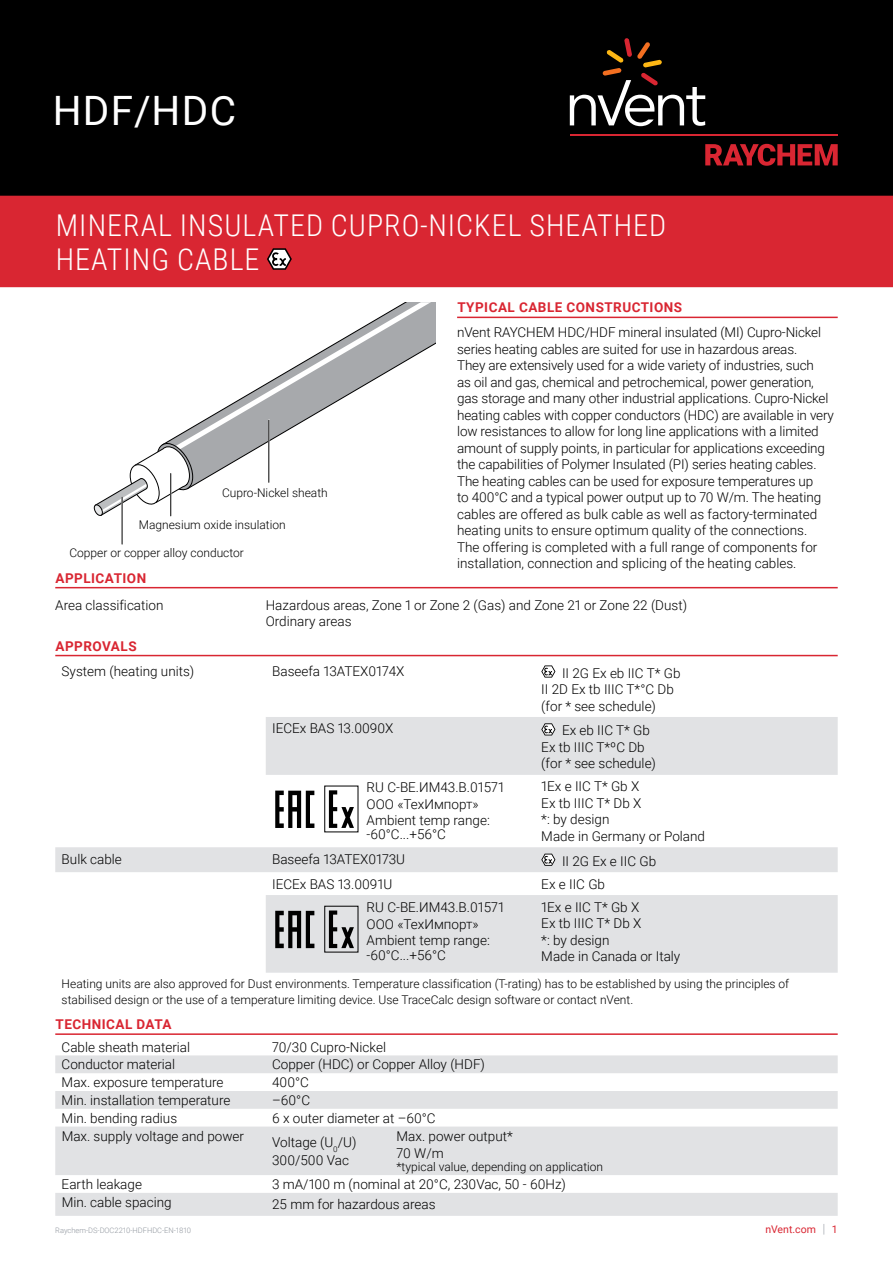
<style>
.page{position:relative;width:893px;height:1263px;background:#fff}
.page>*{position:absolute;margin:0;border:0;box-sizing:border-box;transform-origin:0 0}
.t1{font:40.5px "Roboto";letter-spacing:.035em;color:#fff}
.t2{font:300 30px/33.8px "Roboto Condensed";letter-spacing:.035em;color:#fff}
.t3{font:300 13.5px/16.5px "Roboto";color:#000}
.t4{font:700 13.5px "Roboto";letter-spacing:.035em;color:#d92632}
.t5{font:300 12px/15.8px "Roboto";color:#000}
.t6{font:10.5px "Roboto";color:#d92632}
.t7{font:300 7.5px "Roboto";color:#90969e}
.s1{font-weight:300;font-size:12.6px;color:#90969e}
</style>
<div class="page">
<div style="left:0;top:0;width:893px;height:196px;background:#000"></div>
<svg style="left:705px;top:144px;width:133px;height:22px"></svg>
<hr style="left:570px;top:134px;width:268px;height:2px;background:#d92632">
<svg style="left:570px;top:38px;width:135px;height:88px"></svg>
<div style="left:0;top:196px;width:893px;height:91px;background:#d92632"></div>
<svg style="left:267px;top:248px;width:25px;height:22px"></svg>
<hr style="left:457px;top:317px;width:381px;height:1px;background:#d92632">
<svg style="left:94px;top:302px;width:342px;height:214px"></svg>
<hr style="left:121px;top:497px;width:2px;height:47px;background:#fff">
<hr style="left:122px;top:497px;width:1px;height:47px;background:#000">
<hr style="left:170px;top:471px;width:1px;height:60px;background:#fff">
<hr style="left:170px;top:473px;width:1px;height:43px;background:#000">
<hr style="left:268px;top:420px;width:2px;height:66px;background:#fff">
<hr style="left:268px;top:420px;width:1px;height:62px;background:#000">
<hr style="left:55px;top:587px;width:783px;height:1px;background:#d92632">
<hr style="left:55px;top:655px;width:783px;height:1px;background:#d92632">
<svg style="left:55px;top:717px;width:783px;height:256px"></svg>
<svg style="left:541px;top:665px;width:14px;height:13px"></svg>
<svg style="left:541px;top:723px;width:14px;height:12px"></svg>
<svg style="left:275px;top:790px;width:39px;height:38px"></svg>
<svg style="left:329px;top:790px;width:25px;height:38px"></svg>
<svg style="left:541px;top:854px;width:14px;height:12px"></svg>
<svg style="left:275px;top:911px;width:39px;height:37px"></svg>
<svg style="left:329px;top:910px;width:25px;height:38px"></svg>
<div style="left:324px;top:906px;width:34px;height:46px;border:1px solid #000"></div>
<hr style="left:55px;top:1033px;width:783px;height:2px;background:#d92632">
<svg style="left:55px;top:1055px;width:783px;height:161px;fill:#e1e2e4"></svg>
<h1 class="t1" style="left:53px;top:82px;width:185px">HDF/HDC</h1>
<h2 class="t2" style="left:56px;top:208px;width:612px">MINERAL INSULATED CUPRO-NICKEL SHEATHED<br>HEATING CABLE</h2>
<p class="t4" style="left:457px;top:298px;width:226px">TYPICAL CABLE CONSTRUCTIONS</p>
<p class="t3" style="left:457px;top:324px;width:378px">nVent RAYCHEM HDC/HDF mineral insulated (MI) Cupro-Nickel series heating cables are suited for use in hazardous areas.<br>They are extensively used for a wide variety of industries, such<br>as oil and gas, chemical and petrochemical, power generation, gas storage and many other industrial applications. Cupro-Nickel heating cables with copper conductors (HDC) are available in very low resistances to allow for long line applications with a limited amount of supply points, in particular for applications exceeding the capabilities of Polymer Insulated (PI) series heating cables.<br>The heating cables can be used for exposure temperatures up<br>to 400°C and a typical power output up to 70 W/m. The heating cables are offered as bulk cable as well as factory-terminated heating units to ensure optimum quality of the connections.<br>The offering is completed with a full range of components for installation, connection and splicing of the heating cables.</p>
<p class="t5" style="left:222px;top:484px;width:107px">Cupro-Nickel sheath</p>
<p class="t5" style="left:139px;top:516px;width:148px">Magnesium oxide insulation</p>
<p class="t5" style="left:69px;top:544px;width:176px">Copper or copper alloy conductor</p>
<p class="t4" style="left:56px;top:568px;width:92px">APPLICATION</p>
<p class="t3" style="left:55px;top:596px;width:110px">Area classification</p>
<p class="t3" style="left:266px;top:597px;width:423px;line-height:15.8px">Hazardous areas, Zone 1 or Zone 2 (Gas) and Zone 21 or Zone 22 (Dust)<br>Ordinary areas</p>
<p class="t4" style="left:56px;top:636px;width:83px">APPROVALS</p>
<p class="t3" style="left:62px;top:662px;width:134px">System (heating units)</p>
<p class="t3" style="left:272px;top:662px;width:134px">Baseefa 13ATEX0174X</p>
<p class="t3" style="left:541px;top:664px;width:141px;text-indent:21px">II 2G Ex eb IIC T* Gb<br>II 2D Ex tb IIIC T*°C Db (for * see schedule)</p>
<p class="t3" style="left:272px;top:720px;width:123px">IECEx BAS 13.0090X</p>
<p class="t3" style="left:541px;top:722px;width:116px;text-indent:21px">Ex eb IIC T* Gb<br>Ex tb IIIC T*ºC Db (for * see schedule)</p>
<p class="t3" style="left:367px;top:778px;width:139px">RU C-BE.ИМ43.В.01571<br>ООО «ТехИмпорт»<br>Ambient temp range:</p>
<p class="t3" style="left:367px;top:826px;width:81px">-60°C...+56°C</p>
<p class="t3" style="left:541px;top:778px;width:165px">1Ex e IIC T* Gb X<br>Ex tb IIIC T* Db X<br>*: by design<br>Made in Germany or Poland</p>
<p class="t3" style="left:62px;top:850px;width:62px">Bulk cable</p>
<p class="t3" style="left:272px;top:850px;width:134px">Baseefa 13ATEX0173U</p>
<p class="t3" style="left:562px;top:852px;width:96px">II 2G Ex e IIC Gb</p>
<p class="t3" style="left:272px;top:875px;width:122px">IECEx BAS 13.0091U</p>
<p class="t3" style="left:541px;top:875px;width:65px">Ex e IIC Gb</p>
<p class="t3" style="left:367px;top:899px;width:139px">RU C-BE.ИМ43.В.01571<br>ООО «ТехИмпорт»<br>Ambient temp range:</p>
<p class="t3" style="left:367px;top:946px;width:81px">-60°C...+56°C</p>
<p class="t3" style="left:541px;top:898px;width:141px">1Ex e IIC T* Gb X<br>Ex tb IIIC T* Db X<br>*: by design<br>Made in Canada or Italy</p>
<p class="t5" style="left:62px;top:975px;width:729px">Heating units are also approved for Dust environments. Temperature classification (T-rating) has to be established by using the principles of stabilised design or the use of a temperature limiting device. Use TraceCalc design software or contact nVent.</p>
<p class="t4" style="left:56px;top:1015px;width:117px">TECHNICAL DATA</p>
<p class="t3" style="left:62px;top:1038px;width:130px">Cable sheath material</p>
<p class="t3" style="left:272px;top:1038px;width:115px">70/30 Cupro-Nickel</p>
<p class="t3" style="left:62px;top:1056px;width:115px">Conductor material</p>
<p class="t3" style="left:272px;top:1056px;width:214px">Copper (HDC) or Copper Alloy (HDF)</p>
<p class="t3" style="left:62px;top:1073px;width:163px">Max. exposure temperature</p>
<p class="t3" style="left:272px;top:1073px;width:38px">400°C</p>
<p class="t3" style="left:62px;top:1091px;width:170px">Min. installation temperature</p>
<p class="t3" style="left:272px;top:1091px;width:40px">–60°C</p>
<p class="t3" style="left:62px;top:1109px;width:117px">Min. bending radius</p>
<p class="t3" style="left:272px;top:1109px;width:165px">6 x outer diameter at –60°C</p>
<p class="t3" style="left:62px;top:1127px;width:184px">Max. supply voltage and power</p>
<p class="t3" style="left:272px;top:1133px;width:86px;line-height:17.2px">Voltage (U<sub>0</sub>/U)<br>300/500 Vac</p>
<p class="t3" style="left:397px;top:1126px;width:118px;line-height:17.2px">Max. power output*<br>70 W/m</p>
<p class="t5" style="left:397px;top:1159px;width:208px">*typical value, depending on application</p>
<p class="t3" style="left:62px;top:1175px;width:82px">Earth leakage</p>
<p class="t3" style="left:272px;top:1175px;width:295px">3 mA/100 m (nominal at 20°C, 230Vac, 50 - 60Hz)</p>
<p class="t3" style="left:62px;top:1193px;width:111px">Min. cable spacing</p>
<p class="t3" style="left:272px;top:1196px;width:165px">25 mm for hazardous areas</p>
<p class="t7" style="left:55px;top:1225px;width:137px">Raychem-DS-DOC2210-HDFHDC-EN-1810</p>
<p class="t6" style="left:765px;top:1222px;width:74px">nVent.com <span class="s1">|</span> 1</p>
</div>
